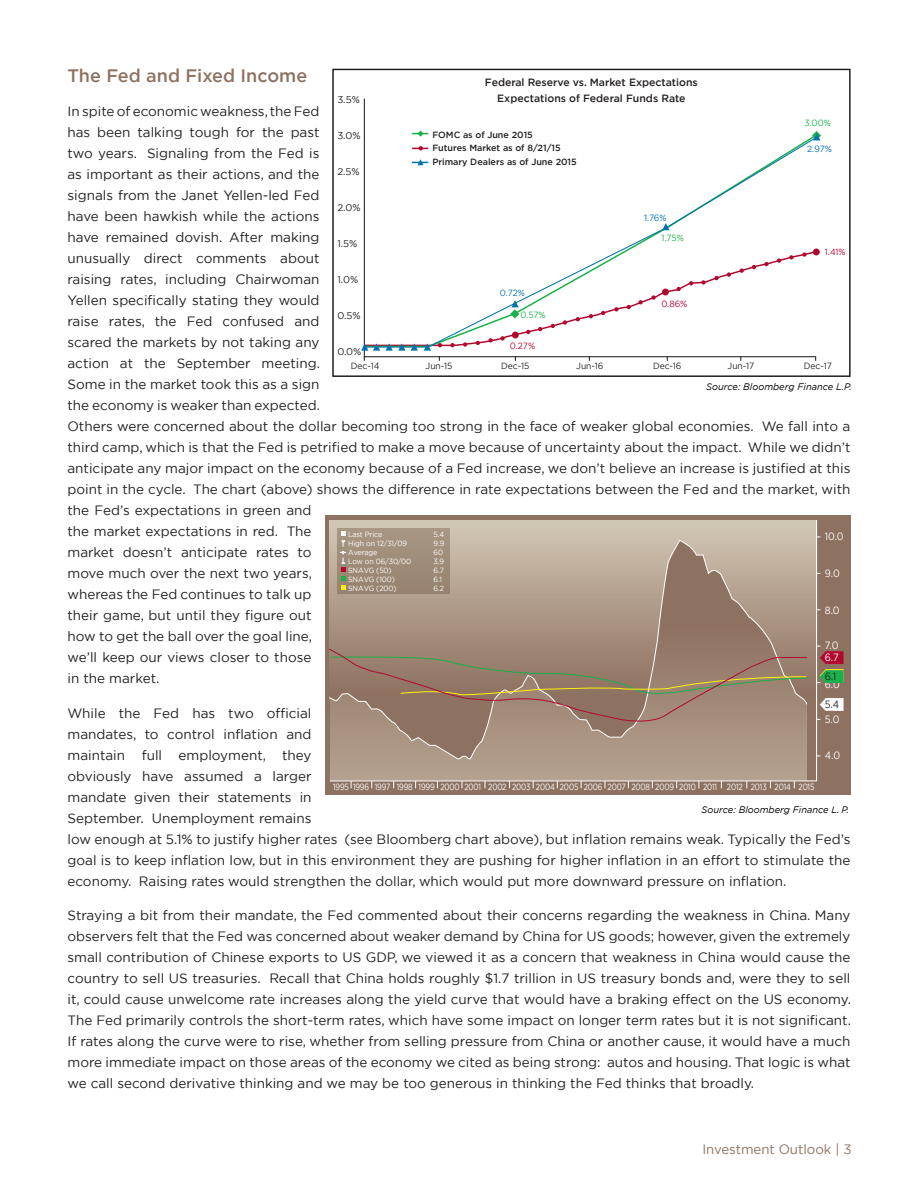
<style>
.page{position:relative;width:918px;height:1188px;background:#fff}
.page>*{position:absolute;margin:0;border:0;box-sizing:border-box;transform-origin:0 0}
.t1{font:500 18px "Gotham";color:#8e7261}
.t2{font:13.5px/21px "Gotham";color:#231f20}
.t3{font:13.5px "Gotham";color:#8e7261}
.t4{font:500 10.5px "Gotham";color:#231f20}
.t5{font:10.5px "Gotham";color:#fff;scale:.9 1}
.t6{font:10.5px "Gotham";color:#231f20;scale:.9 1}
.t7{font:9.75px "Gotham";color:#231f20}
.t8{font:italic 9.45px "Gotham";color:#000}
.Body{font:9px "Gotham";letter-spacing:-.02em;color:#fff;scale:.8 1}
.t9{font:500 9px "Gotham";color:#231f20}
.t10{font:9px "Gotham";color:#231f20;scale:.95 1}
.t11{font:9px "Gotham";color:#0073ae;scale:.95 1}
.t12{font:9px "Gotham";color:#1ab04b;scale:.95 1}
.t13{font:9px "Gotham";color:#b2082f;scale:.95 1}
.Body-2{font:7.5px "Gotham";letter-spacing:-.01em;color:#fff;scale:.95 1}
</style>
<div class="page">
<div style="left:813px;top:249px;width:7px;height:6px;background:#b2082f;border-radius:50%"></div>
<svg style="left:363px;top:98px;width:452px;height:260px"></svg>
<svg style="left:363px;top:136px;width:455px;height:212px"></svg>
<svg style="left:386px;top:343px;width:32px;height:8px"></svg>
<svg style="left:424px;top:343px;width:7px;height:8px"></svg>
<svg style="left:510px;top:300px;width:9px;height:18px"></svg>
<svg style="left:662px;top:223px;width:7px;height:7px"></svg>
<svg style="left:812px;top:131px;width:9px;height:9px"></svg>
<div style="left:332px;top:69px;width:519px;height:308px;border:2px solid #231f20"></div>
<svg style="left:361px;top:343px;width:19px;height:18px"></svg>
<div style="left:325px;top:515px;width:526px;height:280px;background:#8e7261"></div>
<svg style="left:820px;top:698px;width:24px;height:13px"></svg>
<svg style="left:329px;top:520px;width:489px;height:262px"></svg>
<svg style="left:817px;top:646px;width:27px;height:37px"></svg>
<p class="t1" style="left:68px;top:64px;width:241px">The Fed and Fixed Income</p>
<p class="t2" style="left:68px;top:101px;width:785px">In spite of economic weakness, the Fed<br>has been talking tough for the past<br>two years. Signaling from the Fed is<br>as important as their actions, and the<br>signals from the Janet Yellen-led Fed<br>have been hawkish while the actions<br>have remained dovish. After making<br>unusually direct comments about<br>raising rates, including Chairwoman<br>Yellen specifically stating they would<br>raise rates, the Fed confused and<br>scared the markets by not taking any<br>action at the September meeting.<br>Some in the market took this as a sign<br>the economy is weaker than expected.<br>Others were concerned about the dollar becoming too strong in the face of weaker global economies. We fall into a third camp, which is that the Fed is petrified to make a move because of uncertainty about the impact. While we didn’t anticipate any major impact on the economy because of a Fed increase, we don’t believe an increase is justified at this point in the cycle. The chart (above) shows the difference in rate expectations between the Fed and the market, with the Fed’s expectations in green and<br>the market expectations in red. The<br>market doesn’t anticipate rates to<br>move much over the next two years,<br>whereas the Fed continues to talk up<br>their game, but until they figure out<br>how to get the ball over the goal line,<br>we’ll keep our views closer to those<br>in the market.</p>
<p class="t2" style="left:68px;top:702px;width:785px">While the Fed has two official<br>mandates, to control inflation and<br>maintain full employment, they<br>obviously have assumed a larger<br>mandate given their statements in<br>September. Unemployment remains<br>low enough at 5.1% to justify higher rates (see Bloomberg chart above), but inflation remains weak. Typically the Fed’s goal is to keep inflation low, but in this environment they are pushing for higher inflation in an effort to stimulate the economy. Raising rates would strengthen the dollar, which would put more downward pressure on inflation.</p>
<p class="t2" style="left:68px;top:905px;width:785px;text-align:justify">Straying a bit from their mandate, the Fed commented about their concerns regarding the weakness in China. Many observers felt that the Fed was concerned about weaker demand by China for US goods; however, given the extremely small contribution of Chinese exports to US GDP, we viewed it as a concern that weakness in China would cause the country to sell US treasuries. Recall that China holds roughly $1.7 trillion in US treasury bonds and, were they to sell it, could cause unwelcome rate increases along the yield curve that would have a braking effect on the US economy.<br>The Fed primarily controls the short-term rates, which have some impact on longer term rates but it is not significant.<br>If rates along the curve were to rise, whether from selling pressure from China or another cause, it would have a much more immediate impact on those areas of the economy we cited as being strong: autos and housing. That logic is what we call second derivative thinking and we may be too generous in thinking the Fed thinks that broadly.</p>
<p class="t4" style="left:485px;top:75px;width:214px">Federal Reserve vs. Market Expectations</p>
<p class="t7" style="left:337px;top:93px;width:24px">3.5%</p>
<p class="t4" style="left:497px;top:92px;width:190px">Expectations of Federal Funds Rate</p>
<p class="t7" style="left:337px;top:129px;width:25px">3.0%</p>
<p class="t7" style="left:337px;top:165px;width:24px">2.5%</p>
<p class="t7" style="left:337px;top:201px;width:25px">2.0%</p>
<p class="t7" style="left:337px;top:237px;width:21px">1.5%</p>
<p class="t7" style="left:337px;top:273px;width:22px">1.0%</p>
<p class="t7" style="left:337px;top:309px;width:25px">0.5%</p>
<p class="t7" style="left:337px;top:345px;width:26px">0.0%</p>
<p class="t12" style="left:804px;top:117px;width:29px">3.00%</p>
<p class="t9" style="left:432px;top:129px;width:102px">FOMC as of June 2015</p>
<p class="t9" style="left:432px;top:142px;width:130px">Futures Market as of 8/21/15</p>
<p class="t9" style="left:432px;top:156px;width:146px">Primary Dealers as of June 2015</p>
<p class="t11" style="left:807px;top:143px;width:28px">2.97%</p>
<p class="t11" style="left:644px;top:212px;width:25px">1.76%</p>
<p class="t12" style="left:662px;top:232px;width:25px">1.75%</p>
<p class="t13" style="left:825px;top:246px;width:24px">1.41%</p>
<p class="t11" style="left:500px;top:287px;width:28px">0.72%</p>
<p class="t12" style="left:520px;top:310px;width:28px">0.57%</p>
<p class="t13" style="left:510px;top:340px;width:28px">0.27%</p>
<p class="t13" style="left:661px;top:298px;width:29px">0.86%</p>
<p class="t10" style="left:351px;top:360px;width:32px">Dec-14</p>
<p class="t10" style="left:426px;top:360px;width:30px">Jun-15</p>
<p class="t10" style="left:501px;top:360px;width:31px">Dec-15</p>
<p class="t10" style="left:576px;top:360px;width:30px">Jun-16</p>
<p class="t10" style="left:653px;top:360px;width:31px">Dec-16</p>
<p class="t10" style="left:728px;top:360px;width:30px">Jun-17</p>
<p class="t10" style="left:804px;top:360px;width:31px">Dec-17</p>
<p class="t8" style="left:706px;top:381px;width:147px">Source: Bloomberg Finance L.P.</p>
<p class="Body-2" style="left:348px;top:529px;width:37px">Last Price</p>
<p class="Body-2" style="left:434px;top:529px;width:13px">5.4</p>
<p class="Body-2" style="left:348px;top:538px;width:63px">High on 12/31/09</p>
<p class="Body-2" style="left:434px;top:538px;width:13px">9.9</p>
<p class="Body-2" style="left:348px;top:547px;width:32px">Average</p>
<p class="Body-2" style="left:434px;top:547px;width:12px">60</p>
<p class="Body-2" style="left:348px;top:556px;width:68px">Low on 06/30/00</p>
<p class="Body-2" style="left:434px;top:556px;width:13px">3.9</p>
<p class="Body-2" style="left:348px;top:565px;width:47px">SNAVG (50)</p>
<p class="Body-2" style="left:434px;top:565px;width:12px">6.7</p>
<p class="Body-2" style="left:348px;top:574px;width:51px">SNAVG (100)</p>
<p class="Body-2" style="left:434px;top:574px;width:10px">6.1</p>
<p class="Body-2" style="left:348px;top:583px;width:53px">SNAVG (200)</p>
<p class="Body-2" style="left:434px;top:583px;width:13px">6.2</p>
<p class="t5" style="left:825px;top:529px;width:22px">10.0</p>
<p class="t5" style="left:825px;top:567px;width:18px">9.0</p>
<p class="t5" style="left:825px;top:604px;width:18px">8.0</p>
<p class="t5" style="left:825px;top:639px;width:17px">7.0</p>
<p class="t5" style="left:825px;top:651px;width:17px">6.7</p>
<p class="t5" style="left:825px;top:677px;width:18px">6.0</p>
<p class="t6" style="left:825px;top:698px;width:18px">5.4</p>
<p class="t5" style="left:825px;top:712px;width:18px">5.0</p>
<p class="t5" style="left:825px;top:749px;width:18px">4.0</p>
<p class="t6" style="left:825px;top:670px;width:14px">6.1</p>
<p class="Body" style="left:333px;top:781px;width:47px">1995 1996</p>
<p class="Body" style="left:375px;top:781px;width:21px">1997</p>
<p class="Body" style="left:397px;top:781px;width:21px">1998</p>
<p class="Body" style="left:419px;top:781px;width:22px">1999</p>
<p class="Body" style="left:440px;top:781px;width:26px">2000</p>
<p class="Body" style="left:464px;top:781px;width:22px">2001</p>
<p class="Body" style="left:488px;top:781px;width:25px">2002</p>
<p class="Body" style="left:512px;top:781px;width:25px">2003</p>
<p class="Body" style="left:536px;top:781px;width:25px">2004</p>
<p class="Body" style="left:560px;top:781px;width:25px">2005</p>
<p class="Body" style="left:584px;top:781px;width:25px">2006</p>
<p class="Body" style="left:608px;top:781px;width:24px">2007</p>
<p class="Body" style="left:631px;top:781px;width:25px">2008</p>
<p class="Body" style="left:655px;top:781px;width:25px">2009</p>
<p class="Body" style="left:679px;top:781px;width:22px">2010</p>
<p class="Body" style="left:703px;top:781px;width:19px">2011</p>
<p class="Body" style="left:727px;top:781px;width:21px">2012</p>
<p class="Body" style="left:751px;top:781px;width:21px">2013</p>
<p class="Body" style="left:775px;top:781px;width:22px">2014</p>
<p class="Body" style="left:799px;top:781px;width:21px">2015</p>
<p class="t8" style="left:702px;top:803px;width:149px">Source: Bloomberg Finance L. P.</p>
<p class="t3" style="left:702px;top:1141px;width:151px">Investment Outlook | 3</p>
</div>
